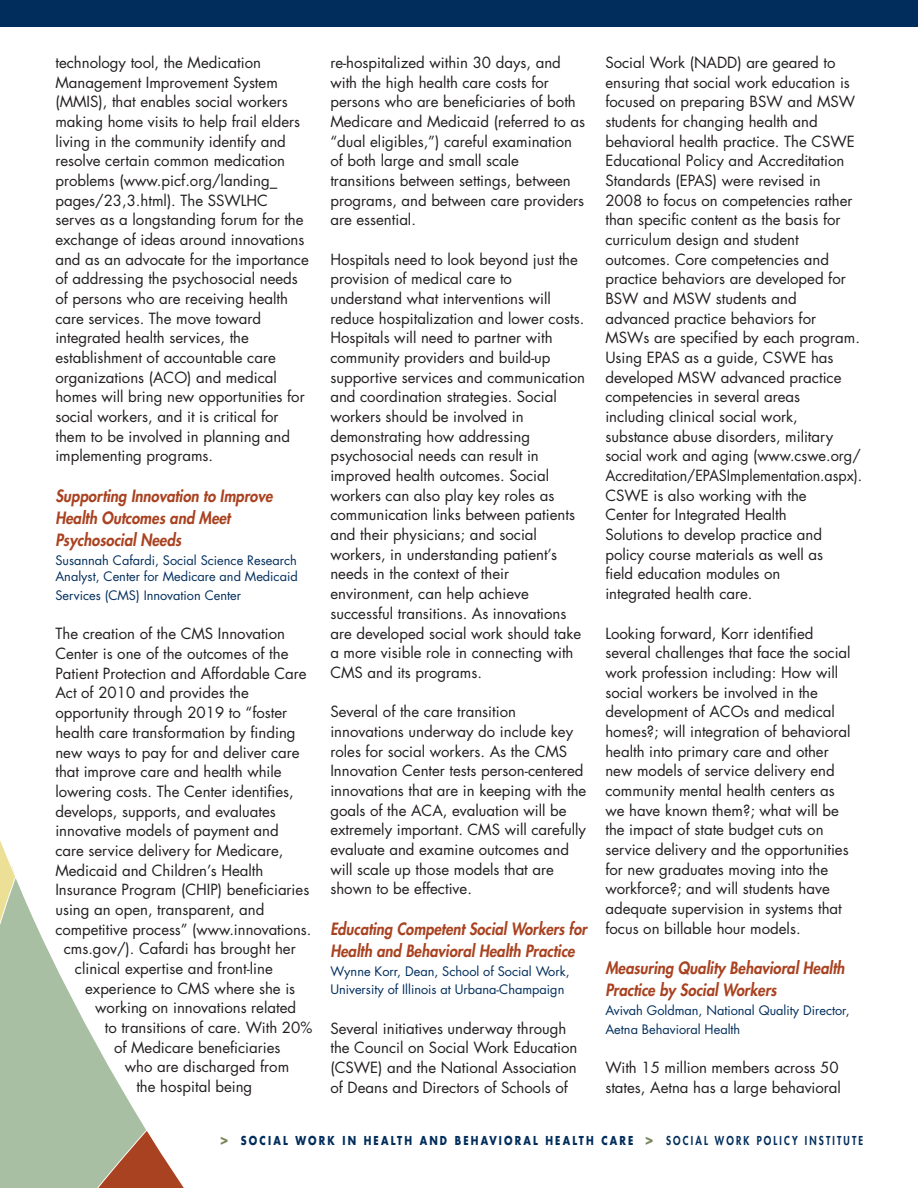
<style>
.page{position:relative;width:918px;height:1188px;background:#fff}
.page>*{position:absolute;margin:0;border:0;box-sizing:border-box;transform-origin:0 0}
.t1{font:italic 800 16.5px/21.9px "Futura";letter-spacing:.005em;color:#a94220;scale:.9 1}
.t2{font:italic 800 16.5px/21.9px "Futura";letter-spacing:.005em;color:#a94220;scale:.89 1}
.t3{font:15px/19.6px "Futura";color:#231f20}
.t4{font:12.75px/18.6px "Futura";color:#002d5c}
.t5{font:700 12px "Futura";letter-spacing:.225em;color:#002d5c;scale:.8 1}
.s1{font-weight:800;font-size:16.5px;color:#78855b}
.s2{font-weight:800}
</style>
<div class="page">
<svg style="left:0;top:840px;width:184px;height:348px"></svg>
<div style="left:0;top:0;width:918px;height:27px;background:#002d5c"></div>
<p class="t3" style="left:55px;top:54px;width:255px">technology tool, the Medication Management Improvement System (MMIS), that enables social workers making home visits to help frail elders living in the community identify and resolve certain common medication problems (www.picf.org/landing_ pages/23,3.html). The SSWLHC serves as a longstanding forum for the exchange of ideas around innovations and as an advocate for the importance of addressing the psychosocial needs of persons who are receiving health care services. The move toward integrated health services, the establishment of accountable care organizations (ACO) and medical homes will bring new opportunities for social workers, and it is critical for them to be involved in planning and implementing programs.</p>
<p class="t1" style="left:55px;top:487px;width:243px">Supporting Innovation to Improve<br>Health Outcomes and Meet<br>Psychosocial Needs</p>
<p class="t4" style="left:55px;top:553px;width:244px;line-height:16.8px">Susannah Cafardi, Social Science Research<br>Analyst, Center for Medicare and Medicaid</p>
<p class="t4" style="left:55px;top:587px;width:187px">Services (CMS) Innovation Center</p>
<p class="t3" style="left:55px;top:625px;width:231px">The creation of the CMS Innovation</p>
<p class="t3" style="left:55px;top:645px;width:235px">Center is one of the outcomes of the</p>
<p class="t3" style="left:55px;top:665px;width:253px">Patient Protection and Affordable Care</p>
<p class="t3" style="left:55px;top:684px;width:195px">Act of 2010 and provides the</p>
<p class="t3" style="left:55px;top:704px;width:233px">opportunity through 2019 to “foster</p>
<p class="t3" style="left:55px;top:724px;width:242px">health care transformation by finding</p>
<p class="t3" style="left:55px;top:743px;width:246px">new ways to pay for and deliver care</p>
<p class="t3" style="left:55px;top:763px;width:228px">that improve care and health while</p>
<p class="t3" style="left:55px;top:783px;width:240px">lowering costs. The Center identifies,</p>
<p class="t3" style="left:55px;top:802px;width:222px">develops, supports, and evaluates</p>
<p class="t3" style="left:55px;top:822px;width:225px">innovative models of payment and</p>
<p class="t3" style="left:55px;top:842px;width:230px">care service delivery for Medicare,</p>
<p class="t3" style="left:55px;top:861px;width:209px">Medicaid and Children’s Health</p>
<p class="t3" style="left:55px;top:881px;width:255px">Insurance Program (CHIP) beneficiaries</p>
<p class="t3" style="left:55px;top:901px;width:211px">using an open, transparent, and</p>
<p class="t3" style="left:55px;top:920px;width:257px">competitive process” (www.innovations.</p>
<p class="t3" style="left:64px;top:940px;width:234px">cms.gov/). Cafardi has brought her</p>
<p class="t3" style="left:75px;top:960px;width:199px">clinical expertise and front-line</p>
<p class="t3" style="left:85px;top:980px;width:212px">experience to CMS where she is</p>
<p class="t3" style="left:95px;top:999px;width:202px">working on innovations related</p>
<p class="t3" style="left:105px;top:1019px;width:209px">to transitions of care. With 20%</p>
<p class="t3" style="left:114px;top:1039px;width:168px">of Medicare beneficiaries</p>
<p class="t3" style="left:125px;top:1058px;width:166px">who are discharged from</p>
<p class="t3" style="left:136px;top:1078px;width:117px">the hospital being</p>
<p class="t3" style="left:605px;top:54px;width:258px">Social Work (NADD) are geared to ensuring that social work education is focused on preparing BSW and MSW students for changing health and behavioral health practice. The CSWE Educational Policy and Accreditation Standards (EPAS) were revised in<br>2008 to focus on competencies rather than specific content as the basis for curriculum design and student outcomes. Core competencies and practice behaviors are developed for BSW and MSW students and advanced practice behaviors for MSWs are specified by each program.<br>Using EPAS as a guide, CSWE has developed MSW advanced practice competencies in several areas including clinical social work, substance abuse disorders, military social work and aging (www.cswe.org/ Accreditation/EPASImplementation.aspx).<br>CSWE is also working with the<br>Center for Integrated Health<br>Solutions to develop practice and policy course materials as well as<br>field education modules on<br>integrated health care.</p>
<p class="t3" style="left:605px;top:624px;width:247px">Looking forward, Korr identified several challenges that face the social work profession including: How will social workers be involved in the development of ACOs and medical homes?; will integration of behavioral health into primary care and other new models of service delivery end community mental health centers as we have known them?; what will be the impact of state budget cuts on service delivery and the opportunities for new graduates moving into the workforce?; and will students have adequate supervision in systems that focus on billable hour models.</p>
<p class="t1" style="left:605px;top:959px;width:267px">Measuring Quality Behavioral Health<br>Practice by Social Workers</p>
<p class="t4" style="left:605px;top:1002px;width:246px">Avivah Goldman, National Quality Director,<br>Aetna Behavioral Health</p>
<p class="t3" style="left:605px;top:1059px;width:237px">With 15 million members across 50 states, Aetna has a large behavioral</p>
<p class="t5" style="left:220px;top:1135px;width:805px"><span class="s1">&gt;</span> SOCIAL WORK IN HEALTH AND BEHAVIORAL HEALTH CARE <span class="s1">&gt;</span> <span class="s2">SOCIAL WORK POLICY INSTITUTE</span></p>
<p class="t3" style="left:330px;top:54px;width:256px">re-hospitalized within 30 days, and with the high health care costs for persons who are beneficiaries of both Medicare and Medicaid (referred to as “dual eligibles,”) careful examination of both large and small scale transitions between settings, between programs, and between care providers are essential.</p>
<p class="t3" style="left:330px;top:251px;width:256px">Hospitals need to look beyond just the provision of medical care to understand what interventions will reduce hospitalization and lower costs.<br>Hospitals will need to partner with community providers and build-up supportive services and communication and coordination strategies. Social workers should be involved in demonstrating how addressing psychosocial needs can result in improved health outcomes. Social workers can also play key roles as communication links between patients and their physicians; and social workers, in understanding patient’s needs in the context of their environment, can help achieve successful transitions. As innovations are developed social work should take a more visible role in connecting with CMS and its programs.</p>
<p class="t3" style="left:330px;top:703px;width:258px">Several of the care transition innovations underway do include key roles for social workers. As the CMS Innovation Center tests person-centered innovations that are in keeping with the goals of the ACA, evaluation will be extremely important. CMS will carefully evaluate and examine outcomes and will scale up those models that are shown to be effective.</p>
<p class="t2" style="left:330px;top:919px;width:290px">Educating Competent Social Workers for<br>Health and Behavioral Health Practice</p>
<p class="t4" style="left:330px;top:963px;width:241px">Wynne Korr, Dean, School of Social Work,<br>University of Illinois at Urbana-Champaign</p>
<p class="t3" style="left:330px;top:1020px;width:248px">Several initiatives underway through the Council on Social Work Education (CSWE) and the National Association of Deans and Directors of Schools of</p>
</div>
